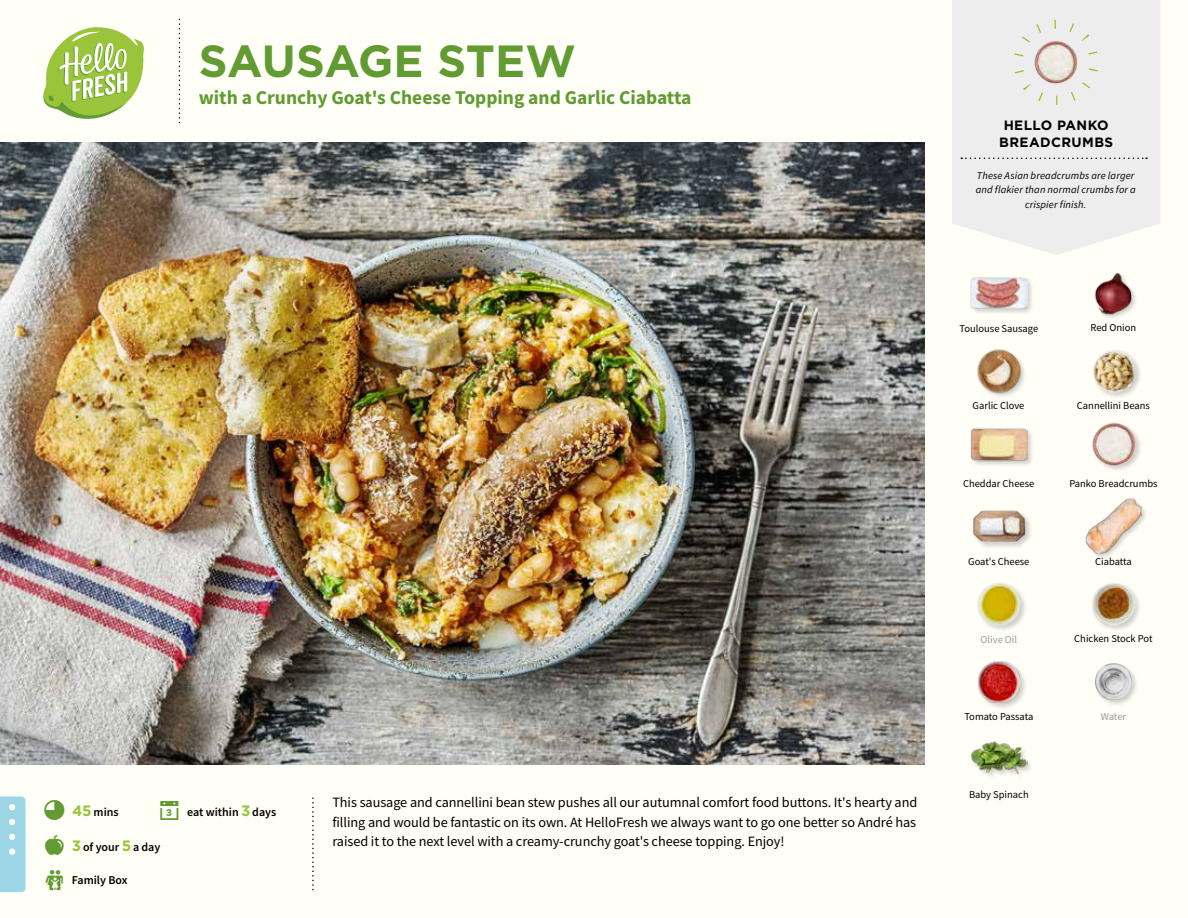
<style>
.page{position:relative;width:1188px;height:918px;background:#fffef7}
.page>*{position:absolute;margin:0;border:0;box-sizing:border-box;transform-origin:0 0}
.t1{font:700 45px "Gotham";letter-spacing:-.01em;color:#619b31}
.t2{font:24px "hellofresh icon font";color:#619b31}
.t3{font:700 19.5px "Source Sans Pro";color:#619b31}
.t4{font:14.25px/19.5px "Source Sans Pro";letter-spacing:-.005em;color:#000;text-align:justify}
.t5{font:700 13.5px/16.2px "Gotham";letter-spacing:.03em;color:#000;text-align:center}
.t6{font:600 12px "Source Sans Pro";color:#000}
.t7{font:10.5px "Source Sans Pro";color:#000}
.t8{font:italic 10.5px/14.7px "Source Sans Pro";letter-spacing:.01em;color:#000;text-align:center}
.t9{font:10.5px "Source Sans Pro";color:#9d9d9c}
.s1{font-family:"Gotham";font-weight:700;font-size:15px;color:#9ac43a}
</style>
<div class="page">
<div style="left:970px;top:427px;width:64px;height:41px;background:#000;opacity:.2"></div>
<img style="left:970px;top:427px;width:58px;height:41px">
<img style="left:1093px;top:350px;width:47px;height:47px">
<img style="left:1094px;top:272px;width:42px;height:46px">
<div style="left:969px;top:276px;width:65px;height:40px;background:#000;opacity:.2"></div>
<img style="left:970px;top:276px;width:57px;height:40px">
<div style="left:1084px;top:497px;width:65px;height:64px;background:#000;opacity:.2"></div>
<img style="left:1085px;top:497px;width:57px;height:57px">
<img style="left:977px;top:349px;width:48px;height:47px">
<img style="left:1095px;top:663px;width:41px;height:42px">
<img style="left:977px;top:661px;width:48px;height:47px">
<img style="left:1092px;top:583px;width:47px;height:47px">
<img style="left:977px;top:582px;width:48px;height:48px">
<div style="left:970px;top:740px;width:64px;height:41px;background:#000;opacity:.2"></div>
<img style="left:970px;top:740px;width:58px;height:41px">
<div style="left:972px;top:509px;width:61px;height:41px;background:#000;opacity:.2"></div>
<img style="left:972px;top:509px;width:56px;height:41px">
<img style="left:1092px;top:422px;width:48px;height:48px">
<svg style="left:43px;top:27px;width:101px;height:92px"></svg>
<svg style="left:952px;top:0;width:208px;height:255px;background:#eeeded"></svg>
<svg style="left:961px;top:158px;width:186px;height:1px"></svg>
<img style="left:1028px;top:34px;width:57px;height:57px">
<div style="left:1014px;top:20px;width:85px;height:85px;border:9px dashed #9ac43a;border-radius:50%"></div>
<svg style="left:0;top:796px;width:26px;height:96px;background:#a2d8e7"></svg>
<img style="left:0;top:142px;width:925px;height:623px">
<h1 class="t1" style="left:199px;top:32px;width:379px">SAUSAGE STEW</h1>
<h3 class="t3" style="left:199px;top:84px;width:494px">with a Crunchy Goat's Cheese Topping and Garlic Ciabatta</h3>
<p class="t5" style="left:999px;top:117px;width:115px">HELLO PANKO<br>BREADCRUMBS</p>
<p class="t8" style="left:976px;top:168px;width:162px">These Asian breadcrumbs are larger and flakier than normal crumbs for a crispier finish.</p>
<h2 class="t2" style="left:158px;top:800px;width:25px">▪</h2>
<p class="t6" style="left:72px;top:804px;width:48px"><span class="s1">45</span> mins</p>
<p class="t6" style="left:187px;top:804px;width:91px">eat within <span class="s1">3</span> days</p>
<p class="t6" style="left:72px;top:839px;width:90px"><span class="s1">3</span> of your <span class="s1">5</span> a day</p>
<p class="t6" style="left:72px;top:872px;width:57px">Family Box</p>
<p class="t4" style="left:332px;top:793px;width:586px">This sausage and cannellini bean stew pushes all our autumnal comfort food buttons. It's hearty and filling and would be fantastic on its own. At HelloFresh we always want to go one better so André has raised it to the next level with a creamy-crunchy goat's cheese topping. Enjoy!</p>
<p class="t7" style="left:960px;top:322px;width:80px">Toulouse Sausage</p>
<p class="t7" style="left:1090px;top:321px;width:47px">Red Onion</p>
<p class="t7" style="left:973px;top:399px;width:53px">Garlic Clove</p>
<p class="t7" style="left:1077px;top:399px;width:74px">Cannellini Beans</p>
<p class="t7" style="left:963px;top:477px;width:73px">Cheddar Cheese</p>
<p class="t7" style="left:1069px;top:477px;width:90px">Panko Breadcrumbs</p>
<p class="t7" style="left:968px;top:555px;width:63px">Goat's Cheese</p>
<p class="t7" style="left:1095px;top:555px;width:38px">Ciabatta</p>
<p class="t9" style="left:981px;top:633px;width:38px">Olive Oil</p>
<p class="t7" style="left:1074px;top:632px;width:80px">Chicken Stock Pot</p>
<p class="t7" style="left:964px;top:710px;width:70px">Tomato Passata</p>
<p class="t9" style="left:1101px;top:710px;width:27px">Water</p>
<p class="t7" style="left:969px;top:787px;width:61px">Baby Spinach</p>
</div>
